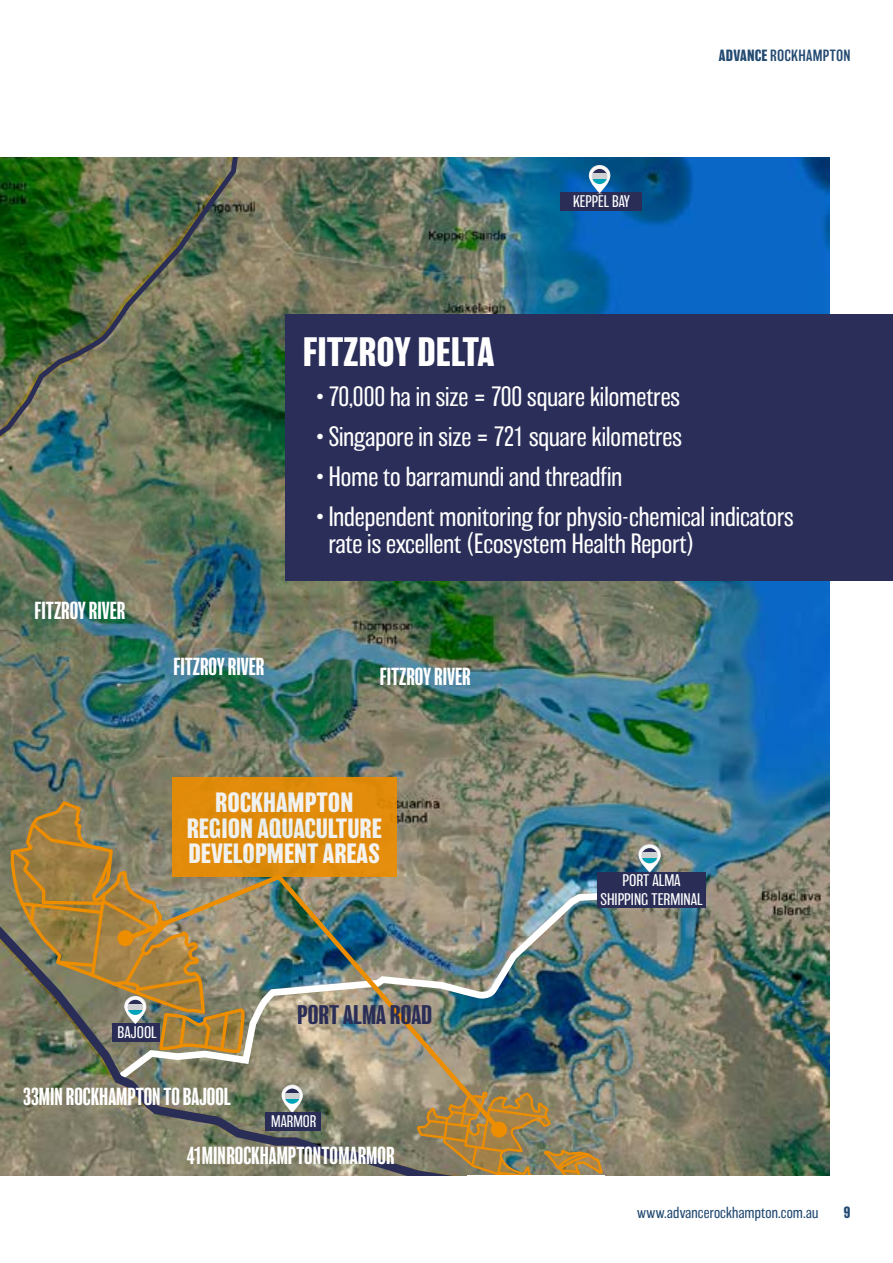
<style>
.page{position:relative;width:893px;height:1263px;background:#fff}
.page>*{position:absolute;margin:0;border:0;box-sizing:border-box;transform-origin:0 0}
.t1{font:700 37.8px "Balboa";color:#fff}
.t2{font:200 25.65px/27.3px "Balboa";color:#fff}
.t3{font:700 25.65px/25.7px "Balboa";color:#fff;text-align:center}
.t4{font:condensed 24.75px "Balboa";color:#2a2e57;scale:1.15 1}
.t5{font:condensed 22.65px "Balboa";color:#fff}
.t6{font:200 15.45px/18.6px "Balboa";color:#fff;text-align:center;scale:1.04 1}
.t7{font:200 15.45px "Balboa";color:#fff}
.t8{font:200 15px "Balboa";letter-spacing:.01em;color:#234a72}
.t9{font:300 15px "Balboa";letter-spacing:.02em;color:#234a72}
.t10{font:700 15px "Balboa";color:#234a72}
.s1{font-weight:700}
</style>
<div class="page">
<img style="left:302px;top:157px;width:527px;height:1018px">
<img style="left:0;top:157px;width:302px;height:115px">
<img style="left:506px;top:887px;width:183px;height:195px">
<div style="left:597px;top:872px;width:109px;height:35px;background:#2a2e57"></div>
<svg style="left:638px;top:844px;width:23px;height:28px"></svg>
<svg style="left:639px;top:845px;width:21px;height:27px"></svg>
<svg style="left:641px;top:847px;width:17px;height:17px"></svg>
<svg style="left:642px;top:848px;width:15px;height:5px"></svg>
<div style="left:642px;top:853px;width:15px;height:6px;background:#ced0d2"></div>
<svg style="left:642px;top:859px;width:15px;height:4px"></svg>
<div style="left:561px;top:193px;width:81px;height:18px;background:#2a2e57"></div>
<svg style="left:589px;top:165px;width:22px;height:28px"></svg>
<img style="left:0;top:272px;width:467px;height:903px">
<svg style="left:589px;top:166px;width:21px;height:28px"></svg>
<svg style="left:592px;top:169px;width:15px;height:4px"></svg>
<div style="left:592px;top:173px;width:15px;height:6px;background:#ced0d2"></div>
<svg style="left:592px;top:179px;width:15px;height:5px"></svg>
<div style="left:172px;top:777px;width:225px;height:100px;background:#e28b0b"></div>
<div style="left:286px;top:314px;width:607px;height:267px;background:#2a2e58"></div>
<div style="left:265px;top:1112px;width:56px;height:18px;background:#2a2e57"></div>
<img style="left:416px;top:1092px;width:187px;height:84px">
<div style="left:467px;top:1175px;width:138px;height:30px;background:#fff"></div>
<svg style="left:11px;top:801px;width:274px;height:252px;background:#9e834d"></svg>
<img style="left:271px;top:869px;width:235px;height:268px">
<div style="left:117px;top:930px;width:16px;height:16px;background:#ed8d00;border-radius:50%"></div>
<div style="left:491px;top:1121px;width:16px;height:16px;background:#ed8d00;border-radius:50%"></div>
<p class="t7" style="left:573px;top:193px;width:58px">KEPPEL BAY</p>
<p class="t9" style="left:719px;top:47px;width:133px"><span class="s1">ADVANCE</span> ROCKHAMPTON</p>
<p class="t5" style="left:35px;top:599px;width:92px">FITZROY RIVER</p>
<p class="t5" style="left:173px;top:655px;width:92px">FITZROY RIVER</p>
<h1 class="t1" style="left:303px;top:330px;width:193px">FITZROY DELTA</h1>
<p class="t2" style="left:316px;top:383px;width:366px">• 70,000 ha in size = 700 square kilometres</p>
<p class="t2" style="left:316px;top:423px;width:368px">• Singapore in size = 721 square kilometres</p>
<p class="t2" style="left:316px;top:463px;width:308px">• Home to barramundi and threadfin</p>
<p class="t2" style="left:329px;top:503px;width:466px;text-indent:-13px">• Independent monitoring for physio-chemical indicators rate is excellent (Ecosystem Health Report)</p>
<p class="t5" style="left:380px;top:665px;width:92px">FITZROY RIVER</p>
<p class="t3" style="left:187px;top:789px;width:197px">ROCKHAMPTON<br>REGION AQUACULTURE<br>DEVELOPMENT AREAS</p>
<p class="t7" style="left:118px;top:1024px;width:41px">BAJOOL</p>
<p class="t4" style="left:297px;top:1002px;width:119px">PORT ALMA ROAD</p>
<p class="t6" style="left:600px;top:871px;width:100px">PORT ALMA<br>SHIPPING TERMINAL</p>
<p class="t5" style="left:23px;top:1085px;width:209px">33MIN ROCKHAMPTON TO BAJOOL</p>
<p class="t7" style="left:271px;top:1113px;width:47px">MARMOR</p>
<p class="t5" style="left:187px;top:1144px;width:209px">41MIN ROCKHAMPTON TO MARMOR</p>
<p class="t8" style="left:637px;top:1204px;width:183px">www.advancerockhampton.com.au</p>
<p class="t10" style="left:844px;top:1203px;width:8px">9</p>
</div>
